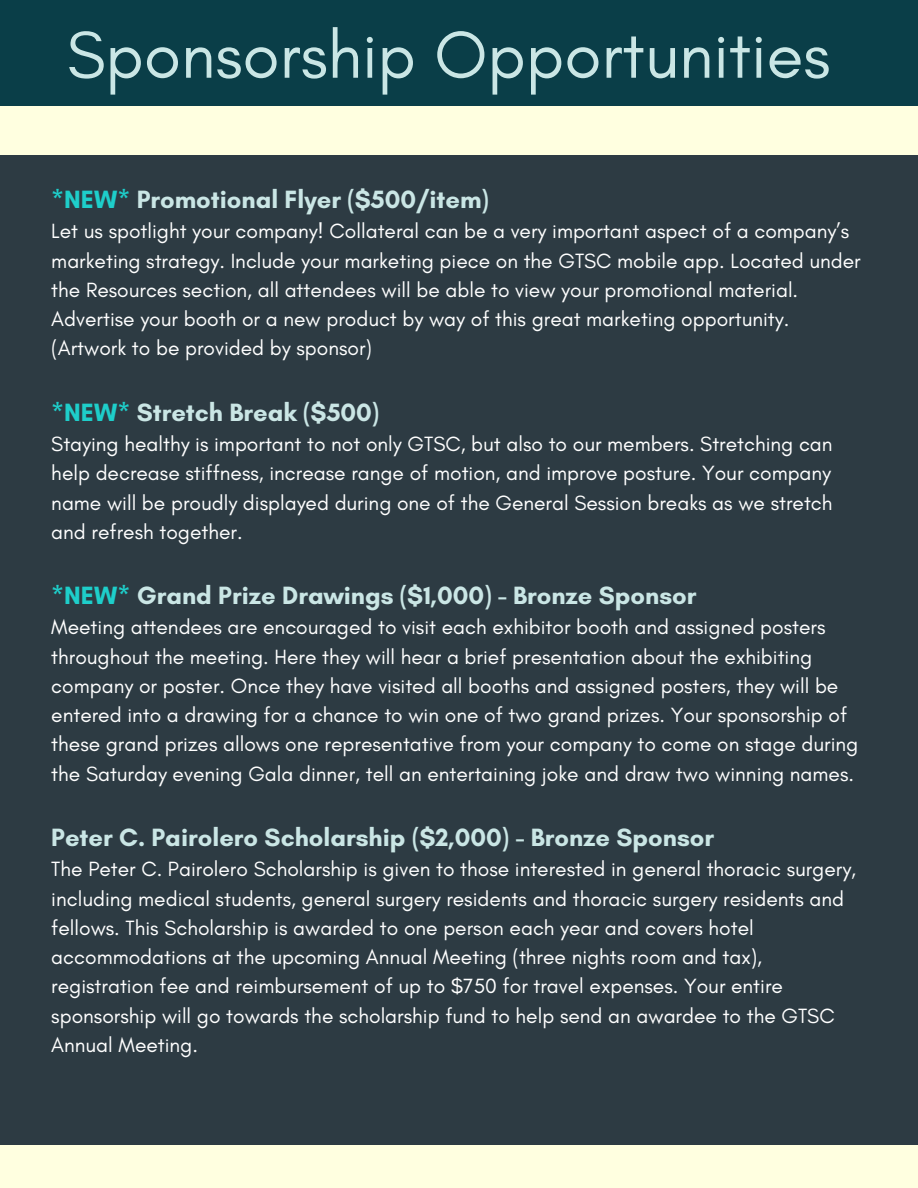
<style>
.page{position:relative;width:918px;height:1188px;background:#ffffe0}
.page>*{position:absolute;margin:0;border:0;box-sizing:border-box;transform-origin:0 0}
.t1{font:67.5px "Glacial Indifference";color:#cae6e5}
.t2{font:700 25.5px "Glacial Indifference";color:#cae6e5}
.t3{font:21px/29.2px "Glacial Indifference";color:#fff}
.s1{color:#1ececa}
</style>
<div class="page">
<div style="left:0;top:155px;width:918px;height:990px;background:#2d3b43"></div>
<div style="left:0;top:0;width:918px;height:106px;background:#0a3e48"></div>
<h1 class="t1" style="left:67px;top:14px;width:765px">Sponsorship Opportunities</h1>
<p class="t2" style="left:51px;top:184px;width:439px"><span class="s1">*NEW*</span> Promotional Flyer ($500/item)</p>
<p class="t3" style="left:51px;top:216px;width:811px">Let us spotlight your company! Collateral can be a very important aspect of a company’s marketing strategy. Include your marketing piece on the GTSC mobile app. Located under the Resources section, all attendees will be able to view your promotional material.<br>Advertise your booth or a new product by way of this great marketing opportunity. (Artwork to be provided by sponsor)</p>
<p class="t2" style="left:51px;top:396px;width:330px"><span class="s1">*NEW*</span> Stretch Break ($500)</p>
<p class="t3" style="left:51px;top:429px;width:783px;text-align:justify">Staying healthy is important to not only GTSC, but also to our members. Stretching can help decrease stiffness, increase range of motion, and improve posture. Your company name will be proudly displayed during one of the General Session breaks as we stretch and refresh together.</p>
<p class="t2" style="left:51px;top:580px;width:647px"><span class="s1">*NEW*</span> Grand Prize Drawings ($1,000) - Bronze Sponsor</p>
<p class="t3" style="left:51px;top:612px;width:809px">Meeting attendees are encouraged to visit each exhibitor booth and assigned posters throughout the meeting. Here they will hear a brief presentation about the exhibiting company or poster. Once they have visited all booths and assigned posters, they will be entered into a drawing for a chance to win one of two grand prizes. Your sponsorship of these grand prizes allows one representative from your company to come on stage during the Saturday evening Gala dinner, tell an entertaining joke and draw two winning names.</p>
<p class="t2" style="left:51px;top:822px;width:664px">Peter C. Pairolero Scholarship ($2,000) - Bronze Sponsor</p>
<p class="t3" style="left:51px;top:854px;width:806px">The Peter C. Pairolero Scholarship is given to those interested in general thoracic surgery, including medical students, general surgery residents and thoracic surgery residents and fellows. This Scholarship is awarded to one person each year and covers hotel accommodations at the upcoming Annual Meeting (three nights room and tax), registration fee and reimbursement of up to $750 for travel expenses. Your entire sponsorship will go towards the scholarship fund to help send an awardee to the GTSC Annual Meeting.</p>
</div>
